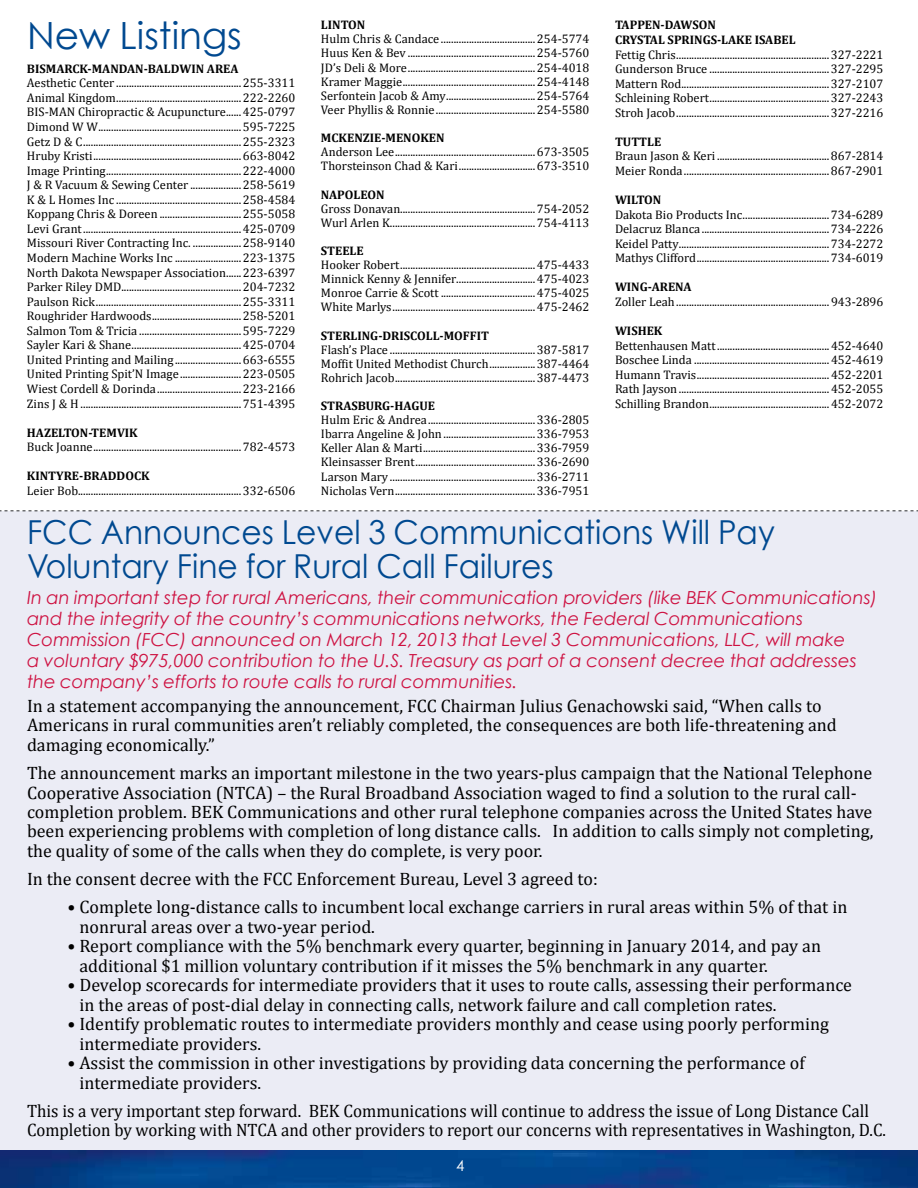
<style>
.page{position:relative;width:918px;height:1188px;background:#fff}
.page>*{position:absolute;margin:0;border:0;box-sizing:border-box;transform-origin:0 0}
.t1{font:37.5px "Century Gothic";color:#004990}
.t2{font:33px/34.5px "Century Gothic";color:#004990;scale:.95 1}
.t3{font:18px/19.5px "Cambria";color:#000}
.t4{font:italic 18px/21px "Century Gothic";color:#ce1141}
.t5{font:18px/19.5px "Cambria";color:#000;scale:.95 1}
.t6{font:15px "Century Gothic";color:#fff}
.t7{font:12.45px/14.5px "Cambria";color:#000;text-align:justify}
.t8{font:700 12.45px/14.5px "Cambria";color:#000}
</style>
<div class="page">
<div style="left:0;top:511px;width:918px;height:661px;background:#ebecf5"></div>
<svg style="left:0;top:510px;width:918px;height:2px"></svg>
<img style="left:0;top:1151px;width:918px;height:37px">
<h1 class="t1" style="left:27px;top:13px;width:216px">New Listings</h1>
<p class="t8" style="left:27px;top:61px;width:213px">BISMARCK-MANDAN-BALDWIN AREA</p>
<p class="t7" style="left:27px;top:76px;width:270px">Aesthetic Center .................................................255-3311<br>Animal Kingdom.................................................222-2260<br>BIS-MAN Chiropractic &amp; Acupuncture......425-0797<br>Dimond W W........................................................595-7225<br>Getz D &amp; C..............................................................255-2323<br>Hruby Kristi..........................................................663-8042<br>Image Printing.....................................................222-4000<br>J &amp; R Vacuum &amp; Sewing Center ....................258-5619<br>K &amp; L Homes Inc .................................................258-4584<br>Koppang Chris &amp; Doreen ................................255-5058<br>Levi Grant..............................................................425-0709<br>Missouri River Contracting Inc. ...................258-9140<br>Modern Machine Works Inc ..........................223-1375<br>North Dakota Newspaper Association......223-6397<br>Parker Riley DMD...............................................204-7232<br>Paulson Rick.........................................................255-3311<br>Roughrider Hardwoods...................................258-5201<br>Salmon Tom &amp; Tricia ........................................595-7229<br>Sayler Kari &amp; Shane...........................................425-0704<br>United Printing and Mailing..........................663-6555<br>United Printing Spit’N Image........................223-0505<br>Wiest Cordell &amp; Dorinda.................................223-2166<br>Zins J &amp; H ...............................................................751-4395</p>
<p class="t8" style="left:27px;top:425px;width:112px">HAZELTON-TEMVIK</p>
<p class="t7" style="left:27px;top:440px;width:270px">Buck Joanne..........................................................782-4573</p>
<p class="t8" style="left:27px;top:468px;width:124px">KINTYRE-BRADDOCK</p>
<p class="t7" style="left:27px;top:483px;width:270px">Leier Bob................................................................332-6506</p>
<p class="t8" style="left:321px;top:17px;width:46px">LINTON</p>
<p class="t7" style="left:321px;top:32px;width:270px;line-height:14.1px">Hulm Chris &amp; Candace .....................................254-5774<br>Huus Ken &amp; Bev ..................................................254-5760<br>JD’s Deli &amp; More..................................................254-4018<br>Kramer Maggie....................................................254-4148<br>Serfontein Jacob &amp; Amy...................................254-5764<br>Veer Phyllis &amp; Ronnie.......................................254-5580</p>
<p class="t8" style="left:321px;top:130px;width:125px">MCKENZIE-MENOKEN</p>
<p class="t7" style="left:321px;top:145px;width:270px;line-height:14.1px">Anderson Lee.......................................................673-3505<br>Thorsteinson Chad &amp; Kari..............................673-3510</p>
<p class="t8" style="left:321px;top:187px;width:65px">NAPOLEON</p>
<p class="t7" style="left:321px;top:201px;width:270px;line-height:14.1px">Gross Donavan.....................................................754-2052<br>Wurl Arlen K.........................................................754-4113</p>
<p class="t8" style="left:321px;top:243px;width:44px">STEELE</p>
<p class="t7" style="left:321px;top:258px;width:270px;line-height:14.1px">Hooker Robert.....................................................475-4433<br>Minnick Kenny &amp; Jennifer...............................475-4023<br>Monroe Carrie &amp; Scott .....................................475-4025<br>White Marlys........................................................475-2462</p>
<p class="t8" style="left:321px;top:328px;width:170px">STERLING-DRISCOLL-MOFFIT</p>
<p class="t7" style="left:321px;top:342px;width:270px;line-height:14.1px">Flash’s Place .........................................................387-5817<br>Moffit United Methodist Church..................387-4464<br>Rohrich Jacob.......................................................387-4473</p>
<p class="t8" style="left:321px;top:398px;width:116px">STRASBURG-HAGUE</p>
<p class="t7" style="left:321px;top:413px;width:270px;line-height:14.1px">Hulm Eric &amp; Andrea..........................................336-2805<br>Ibarra Angeline &amp; John....................................336-7953<br>Keller Alan &amp; Marti............................................336-7959<br>Kleinsasser Brent...............................................336-2690<br>Larson Mary .........................................................336-2711<br>Nicholas Vern.......................................................336-7951</p>
<p class="t8" style="left:615px;top:18px;width:182px">TAPPEN-DAWSON<br>CRYSTAL SPRINGS-LAKE ISABEL</p>
<p class="t7" style="left:615px;top:47px;width:270px">Fettig Chris............................................................327-2221<br>Gunderson Bruce ...............................................327-2295<br>Mattern Rod..........................................................327-2107<br>Schleining Robert...............................................327-2243<br>Stroh Jacob............................................................327-2216</p>
<p class="t8" style="left:615px;top:134px;width:48px">TUTTLE</p>
<p class="t7" style="left:615px;top:149px;width:270px">Braun Jason &amp; Keri ............................................867-2814<br>Meier Ronda.........................................................867-2901</p>
<p class="t8" style="left:615px;top:192px;width:48px">WILTON</p>
<p class="t7" style="left:615px;top:207px;width:270px">Dakota Bio Products Inc..................................734-6289<br>Delacruz Blanca ..................................................734-2226<br>Keidel Patty...........................................................734-2272<br>Mathys Clifford....................................................734-6019</p>
<p class="t8" style="left:615px;top:280px;width:78px">WING-ARENA</p>
<p class="t7" style="left:615px;top:294px;width:270px">Zoller Leah............................................................943-2896</p>
<p class="t8" style="left:615px;top:323px;width:49px">WISHEK</p>
<p class="t7" style="left:615px;top:338px;width:270px">Bettenhausen Matt............................................452-4640<br>Boschee Linda .....................................................452-4619<br>Humann Travis....................................................452-2201<br>Rath Jayson...........................................................452-2055<br>Schilling Brandon...............................................452-2072</p>
<h2 class="t2" style="left:27px;top:514px;width:789px">FCC Announces Level 3 Communications Will Pay<br>Voluntary Fine for Rural Call Failures</h2>
<p class="t4" style="left:27px;top:587px;width:852px">In an important step for rural Americans, their communication providers (like BEK Communications) and the integrity of the country’s communications networks, the Federal Communications Commission (FCC) announced on March 12, 2013 that Level 3 Communications, LLC, will make<br>a voluntary $975,000 contribution to the U.S. Treasury as part of a consent decree that addresses the company’s efforts to route calls to rural communities.</p>
<h3 class="t3" style="left:27px;top:696px;width:811px">In a statement accompanying the announcement, FCC Chairman Julius Genachowski said, “When calls to<br>Americans in rural communities aren’t reliably completed, the consequences are both life-threatening and damaging economically.”</h3>
<p class="t3" style="left:27px;top:763px;width:848px">The announcement marks an important milestone in the two years-plus campaign that the National Telephone Cooperative Association (NTCA) – the Rural Broadband Association waged to find a solution to the rural call&shy;completion problem. BEK Communications and other rural telephone companies across the United States have been experiencing problems with completion of long distance calls. In addition to calls simply not completing, the quality of some of the calls when they do complete, is very poor.</p>
<h3 class="t3" style="left:27px;top:869px;width:572px">In the consent decree with the FCC Enforcement Bureau, Level 3 agreed to:</h3>
<h3 class="t3" style="left:80px;top:897px;width:769px;text-indent:-12px">• Complete long-distance calls to incumbent local exchange carriers in rural areas within 5% of that in nonrural areas over a two-year period.</h3>
<h3 class="t3" style="left:80px;top:936px;width:743px;text-indent:-12px">• Report compliance with the 5% benchmark every quarter, beginning in January 2014, and pay an additional $1 million voluntary contribution if it misses the 5% benchmark in any quarter.</h3>
<h3 class="t3" style="left:80px;top:975px;width:774px;text-indent:-12px">• Develop scorecards for intermediate providers that it uses to route calls, assessing their performance in the areas of post-dial delay in connecting calls, network failure and call completion rates.</h3>
<h3 class="t3" style="left:80px;top:1014px;width:751px;text-indent:-12px">• Identify problematic routes to intermediate providers monthly and cease using poorly performing intermediate providers.</h3>
<h3 class="t3" style="left:80px;top:1053px;width:727px;text-indent:-12px">• Assist the commission in other investigations by providing data concerning the performance of intermediate providers.</h3>
<h3 class="t5" style="left:27px;top:1101px;width:906px">This is a very important step forward. BEK Communications will continue to address the issue of Long Distance Call<br>Completion by working with NTCA and other providers to report our concerns with representatives in Washington, D.C.</h3>
<p class="t6" style="left:456px;top:1156px;width:10px">4</p>
</div>
